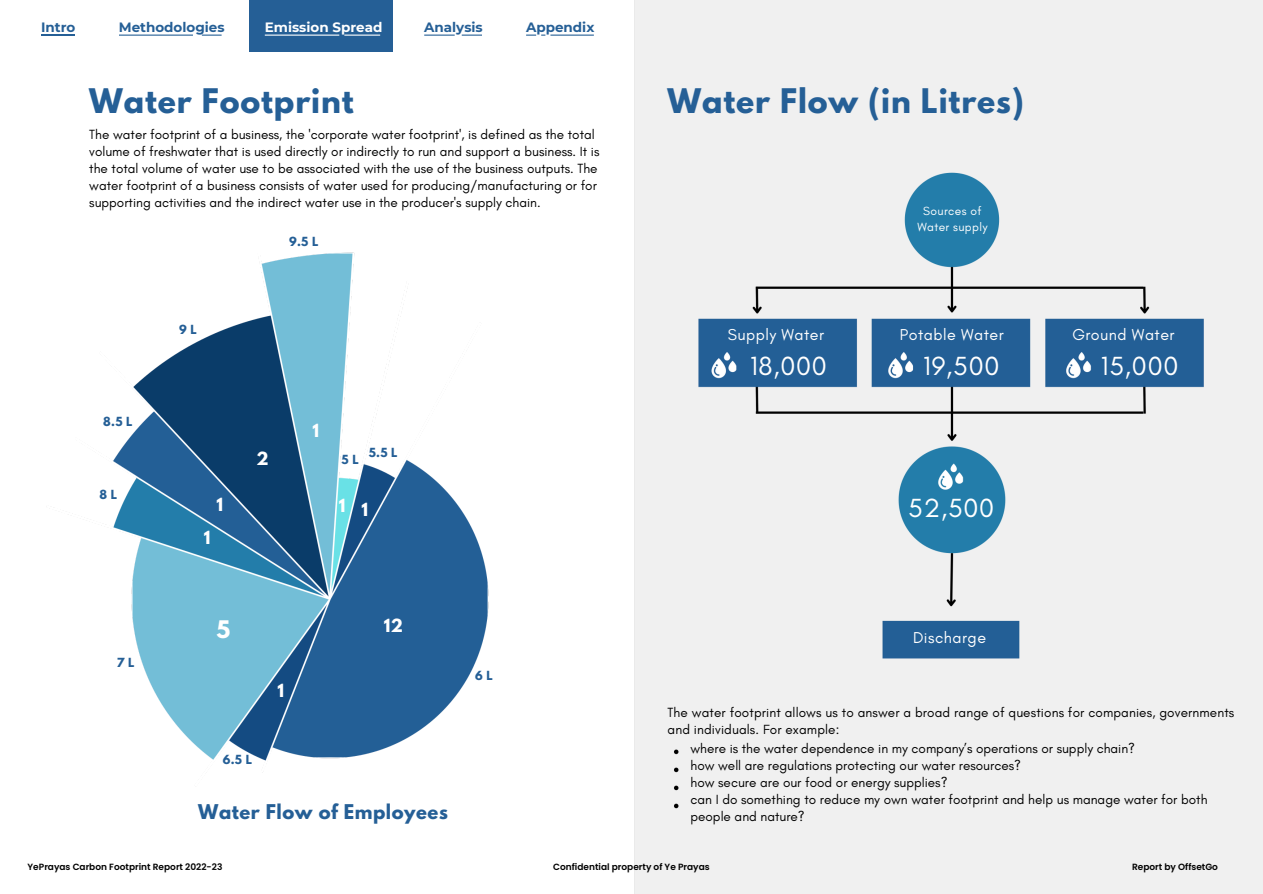
<style>
.page{position:relative;width:1263px;height:894px;background:#fff}
.page>*{position:absolute;margin:0;border:0;box-sizing:border-box;transform-origin:0 0}
.t1{font:700 30px "League Spartan";letter-spacing:.03em;color:#255f96}
.t2{font:26.7px "Glacial Indifference";letter-spacing:.03em;color:#fff}
.t3{font:700 21.45px "League Spartan";color:#fff}
.t4{font:700 18px "League Spartan";letter-spacing:.03em;color:#255f96}
.t5{font:16.05px "Glacial Indifference";letter-spacing:.03em;color:#fff}
.t6{font:700 16.05px "League Spartan";color:#fff}
.t7{font:13.5px/16.8px "Glacial Indifference";color:#000}
.t8{font:700 13.5px "Montserrat";color:#255f96}
.t9{font:700 13.5px "Montserrat";color:#fff}
.t10{font:12px/15.8px "Glacial Indifference";letter-spacing:.03em;color:#fff;text-align:center}
.t11{font:700 11.1px "League Spartan";color:#255f96}
.t12{font:600 9px "Poppins";color:#000}
</style>
<div class="page">
<hr style="left:41px;top:35px;width:34px;height:1px;background:#255f96">
<svg style="left:119px;top:35px;width:103px;height:1px"></svg>
<div style="left:249px;top:0;width:143px;height:51px;background:#255f96"></div>
<svg style="left:265px;top:35px;width:115px;height:1px"></svg>
<img style="left:113px;top:252px;width:376px;height:521px">
<svg style="left:424px;top:35px;width:58px;height:1px"></svg>
<svg style="left:526px;top:35px;width:68px;height:1px"></svg>
<img style="left:634px;top:0;width:629px;height:893px">
<p class="t8" style="left:41px;top:19px;width:36px">Intro</p>
<p class="t8" style="left:119px;top:19px;width:107px">Methodologies</p>
<p class="t9" style="left:265px;top:19px;width:119px">Emission Spread</p>
<p class="t8" style="left:424px;top:19px;width:60px">Analysis</p>
<h3 class="t8" style="left:526px;top:19px;width:70px">Appendix</h3>
<p class="t1" style="left:89px;top:86px;width:266px">Water Footprint</p>
<p class="t7" style="left:89px;top:126px;width:512px">The water footprint of a business, the 'corporate water footprint', is defined as the total volume of freshwater that is used directly or indirectly to run and support a business. It is the total volume of water use to be associated with the use of the business outputs. The water footprint of a business consists of water used for producing/manufacturing or for supporting activities and the indirect water use in the producer's supply chain.</p>
<h2 class="t11" style="left:103px;top:416px;width:31px">8.5 L</h2>
<h2 class="t11" style="left:100px;top:488px;width:19px">8 L</h2>
<h4 class="t11" style="left:117px;top:657px;width:19px">7 L</h4>
<h6 class="t11" style="left:179px;top:324px;width:19px">9 L</h6>
<p class="t11" style="left:289px;top:236px;width:31px">9.5 L</p>
<h5 class="t6" style="left:216px;top:497px;width:8px">1</h5>
<p class="t6" style="left:204px;top:529px;width:8px">1</p>
<h1 class="t6" style="left:256px;top:450px;width:14px">2</h1>
<h4 class="t6" style="left:312px;top:422px;width:8px">1</h4>
<h5 class="t11" style="left:341px;top:453px;width:19px">5 L</h5>
<h5 class="t11" style="left:369px;top:447px;width:30px">5.5 L</h5>
<h2 class="t6" style="left:339px;top:497px;width:8px">1</h2>
<h4 class="t6" style="left:361px;top:501px;width:8px">1</h4>
<h4 class="t3" style="left:217px;top:618px;width:15px">5</h4>
<h2 class="t6" style="left:384px;top:617px;width:21px">12</h2>
<h6 class="t11" style="left:223px;top:754px;width:31px">6.5 L</h6>
<p class="t6" style="left:278px;top:682px;width:8px">1</p>
<p class="t4" style="left:198px;top:802px;width:251px">Water Flow of Employees</p>
<h5 class="t11" style="left:475px;top:669px;width:19px">6 L</h5>
<p class="t1" style="left:667px;top:86px;width:358px">Water Flow (in Litres)</p>
<h5 class="t5" style="left:728px;top:325px;width:98px">Supply Water</h5>
<p class="t2" style="left:750px;top:349px;width:78px">18,000</p>
<p class="t10" style="left:917px;top:203px;width:72px">Sources of<br>Water supply</p>
<p class="t5" style="left:900px;top:324px;width:105px">Potable Water</p>
<p class="t5" style="left:1072px;top:325px;width:104px">Ground Water</p>
<p class="t2" style="left:923px;top:349px;width:78px">19,500</p>
<p class="t2" style="left:1101px;top:349px;width:79px">15,000</p>
<p class="t2" style="left:908px;top:491px;width:87px">52,500</p>
<h6 class="t5" style="left:913px;top:627px;width:74px">Discharge</h6>
<p class="t7" style="left:667px;top:704px;width:568px">The water footprint allows us to answer a broad range of questions for companies, governments and individuals. For example:</p>
<p class="t7" style="left:690px;top:740px;width:518px">where is the water dependence in my company’s operations or supply chain?<br>how well are regulations protecting our water resources?<br>how secure are our food or energy supplies?<br>can I do something to reduce my own water footprint and help us manage water for both people and nature?</p>
<p class="t12" style="left:28px;top:860px;width:196px">YePrayas Carbon Footprint Report 2022-23</p>
<p class="t12" style="left:553px;top:860px;width:158px">Confidential property of Ye Prayas</p>
<p class="t12" style="left:1132px;top:860px;width:88px">Report by OffsetGo</p>
</div>
